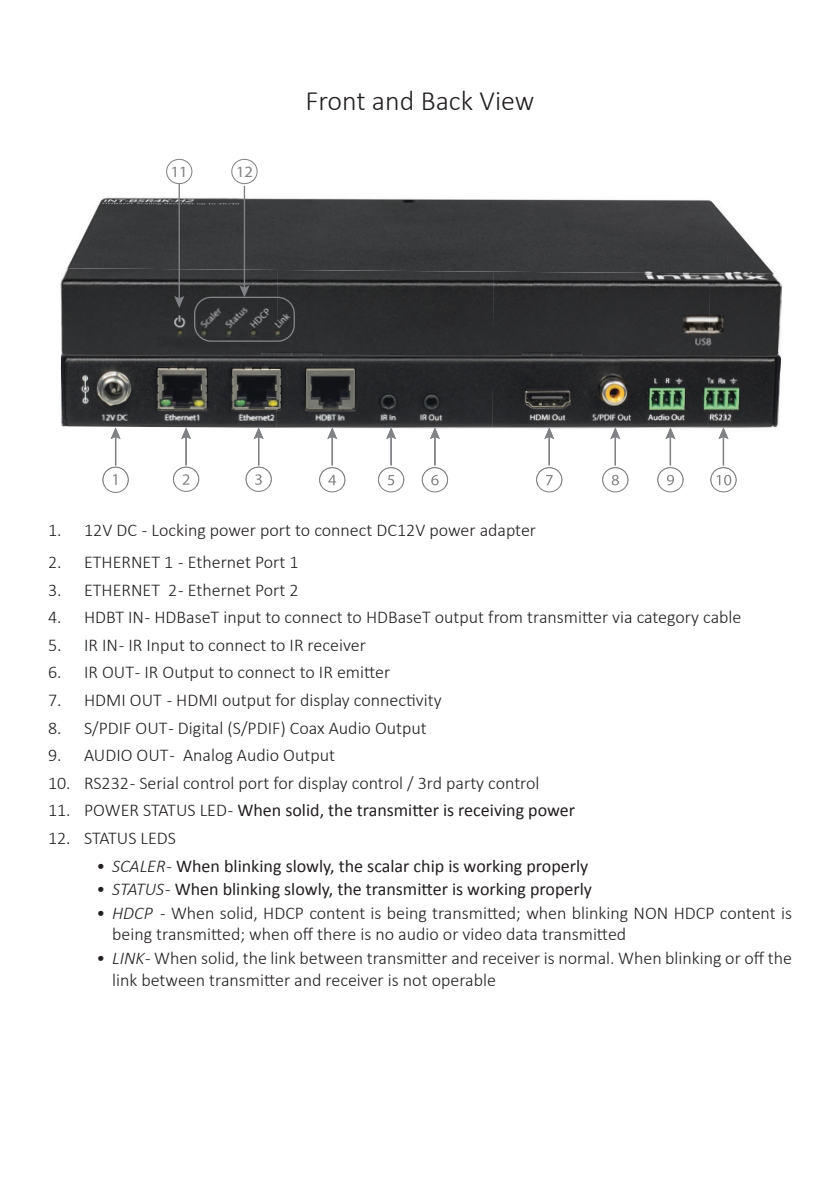
<style>
.page{position:relative;width:840px;height:1191px;background:#fff}
.page>*{position:absolute;margin:0;border:0;box-sizing:border-box;transform-origin:0 0}
.t1{font:300 28px "Calibri";color:#231f20}
.t2{font:300 18px/21.6px "Calibri";color:#231f20}
.t3{font:18px "Calibri";color:#231f20}
.t4{font:15.8px "Myriad Pro";color:#808285;scale:1.04 1}
.s1{font-weight:300}
.s2{font-weight:300;font-style:italic}
.s3{font-style:italic}
</style>
<div class="page">
<img style="left:67px;top:158px;width:716px;height:325px">
<img style="left:60px;top:268px;width:218px;height:160px">
<img style="left:276px;top:270px;width:217px;height:160px">
<img style="left:492px;top:272px;width:289px;height:160px">
<svg style="left:102px;top:427px;width:27px;height:66px"></svg>
<img style="left:185px;top:439px;width:2px;height:26px">
<svg style="left:181px;top:427px;width:10px;height:12px"></svg>
<img style="left:331px;top:439px;width:2px;height:26px">
<svg style="left:327px;top:427px;width:10px;height:12px"></svg>
<svg style="left:710px;top:427px;width:26px;height:65px"></svg>
<svg style="left:173px;top:466px;width:26px;height:26px"></svg>
<svg style="left:245px;top:427px;width:27px;height:65px"></svg>
<svg style="left:319px;top:467px;width:26px;height:25px"></svg>
<svg style="left:378px;top:427px;width:26px;height:65px"></svg>
<svg style="left:421px;top:427px;width:27px;height:65px"></svg>
<svg style="left:535px;top:427px;width:27px;height:65px"></svg>
<svg style="left:601px;top:427px;width:27px;height:65px"></svg>
<svg style="left:657px;top:427px;width:26px;height:65px"></svg>
<img style="left:710px;top:467px;width:26px;height:19px">
<img style="left:716px;top:475px;width:15px;height:10px">
<div style="left:166px;top:159px;width:26px;height:25px;border:1px solid #808285;border-radius:50%"></div>
<hr style="left:178px;top:183px;width:2px;height:117px;background:#808285">
<svg style="left:174px;top:296px;width:10px;height:12px"></svg>
<div style="left:231px;top:159px;width:26px;height:25px;border:1px solid #808285;border-radius:50%"></div>
<hr style="left:244px;top:186px;width:1px;height:103px;background:#808285">
<svg style="left:239px;top:285px;width:10px;height:12px"></svg>
<div style="left:194px;top:297px;width:101px;height:45px;border:1px solid #808285;border-radius:16px"></div>
<p class="t4" style="left:171px;top:162px;width:18px">11</p>
<p class="t4" style="left:236px;top:162px;width:18px">12</p>
<h1 class="t1" style="left:305px;top:83px;width:230px">Front and Back View</h1>
<p class="t2" style="left:48px;top:519px;width:489px">1. 12V DC - Locking power port to connect DC12V power adapter</p>
<p class="t2" style="left:48px;top:551px;width:252px">2. ETHERNET 1 - Ethernet Port 1</p>
<p class="t2" style="left:48px;top:578px;width:252px">3. ETHERNET 2 - Ethernet Port 2</p>
<p class="t2" style="left:48px;top:606px;width:694px">4. HDBT IN - HDBaseT input to connect to HDBaseT output from transmitter via category cable</p>
<p class="t2" style="left:48px;top:634px;width:319px">5. IR IN - IR Input to connect to IR receiver</p>
<p class="t2" style="left:48px;top:661px;width:343px">6. IR OUT - IR Output to connect to IR emitter</p>
<p class="t2" style="left:48px;top:689px;width:395px">7. HDMI OUT - HDMI output for display connectivity</p>
<p class="t2" style="left:48px;top:716px;width:380px">8. S/PDIF OUT - Digital (S/PDIF) Coax Audio Output</p>
<p class="t2" style="left:48px;top:744px;width:288px">9. AUDIO OUT - Analog Audio Output</p>
<p class="t2" style="left:48px;top:771px;width:492px">10. RS232 - Serial control port for display control / 3rd party control</p>
<p class="t3" style="left:48px;top:799px;width:528px"><span class="s1">11. POWER STATUS LED -</span> When solid, the transmitter is receiving power</p>
<p class="t2" style="left:48px;top:827px;width:129px">12. STATUS LEDS</p>
<p class="t3" style="left:96px;top:854px;width:493px"><span class="s2">• SCALER</span> <span class="s1">-</span> When blinking slowly, the scalar chip is working properly</p>
<p class="t3" style="left:96px;top:877px;width:497px"><span class="s2">• STATUS</span> <span class="s1">-</span> When blinking slowly, the transmitter is working properly</p>
<p class="t2" style="left:112px;top:901px;width:681px;text-indent:-16px"><span class="s3">• HDCP</span> - When solid, HDCP content is being transmitted; when blinking NON HDCP content is being transmitted; when off there is no audio or video data transmitted</p>
<p class="t2" style="left:112px;top:947px;width:681px;text-indent:-16px"><span class="s3">• LINK</span> - When solid, the link between transmitter and receiver is normal. When blinking or off the link between transmitter and receiver is not operable</p>
</div>
